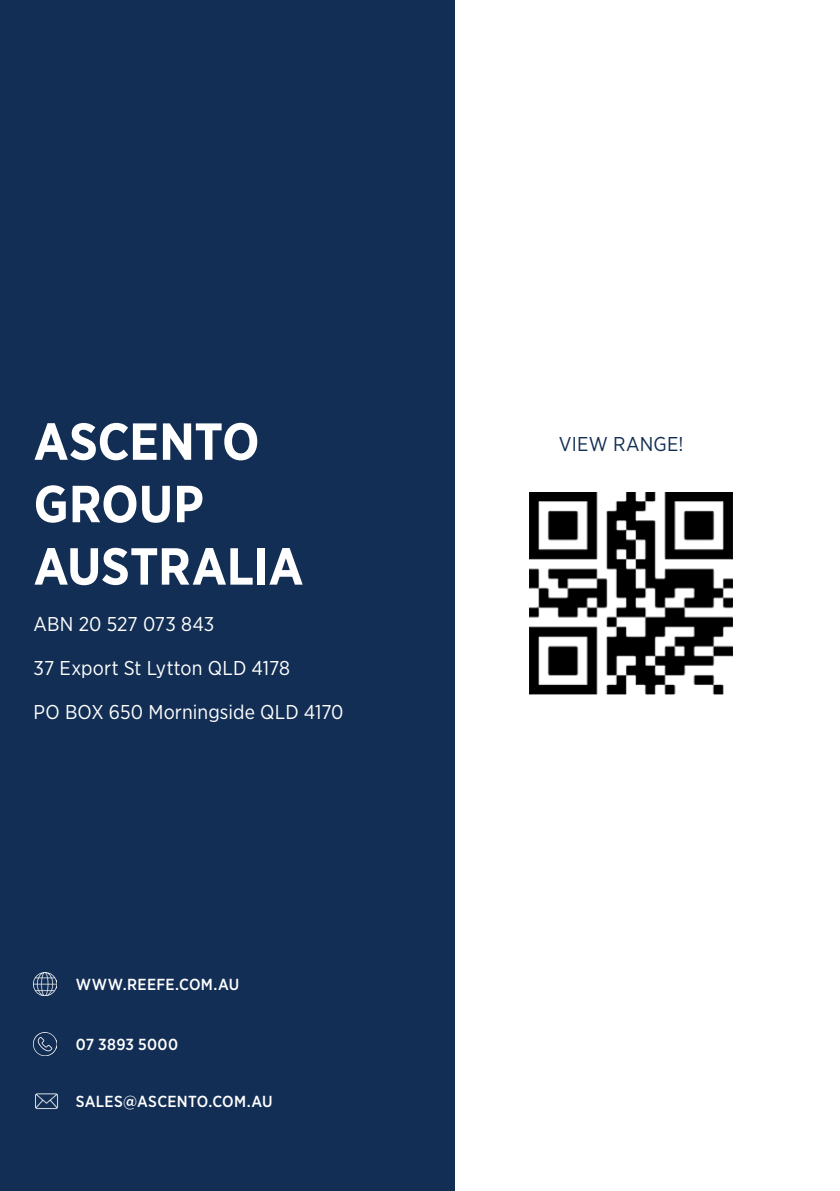
<style>
.page{position:relative;width:840px;height:1191px;background:#fff}
.page>*{position:absolute;margin:0;border:0;box-sizing:border-box;transform-origin:0 0}
.t1{font:700 52px/62.4px "Gotham Narrow";letter-spacing:-.005em;color:#fff}
.t2{font:20px "Gotham Narrow";letter-spacing:.005em;color:#fff}
.t3{font:20px "Gotham Narrow";letter-spacing:.015em;color:#122e54}
.t4{font:500 16px "Gotham Narrow";letter-spacing:.02em;color:#fff}
</style>
<div class="page">
<img style="left:529px;top:492px;width:204px;height:203px">
<div style="left:0;top:0;width:454px;height:1191px;background:#122e54"></div>
<img style="left:34px;top:1032px;width:22px;height:23px">
<img style="left:35px;top:1093px;width:24px;height:16px">
<img style="left:34px;top:972px;width:23px;height:23px">
<p class="t1" style="left:34px;top:410px;width:227px">ASCENTO<br>GROUP</p>
<p class="t1" style="left:34px;top:535px;width:271px">AUSTRALIA</p>
<p class="t2" style="left:34px;top:611px;width:182px">ABN 20 527 073 843</p>
<p class="t2" style="left:34px;top:655px;width:258px">37 Export St Lytton QLD 4178</p>
<p class="t2" style="left:34px;top:699px;width:311px">PO BOX 650 Morningside QLD 4170</p>
<p class="t4" style="left:76px;top:974px;width:165px">WWW.REEFE.COM.AU</p>
<p class="t4" style="left:76px;top:1033px;width:104px">07 3893 5000</p>
<p class="t4" style="left:76px;top:1091px;width:198px">SALES@ASCENTO.COM.AU</p>
<p class="t3" style="left:558px;top:431px;width:126px">VIEW RANGE!</p>
</div>
